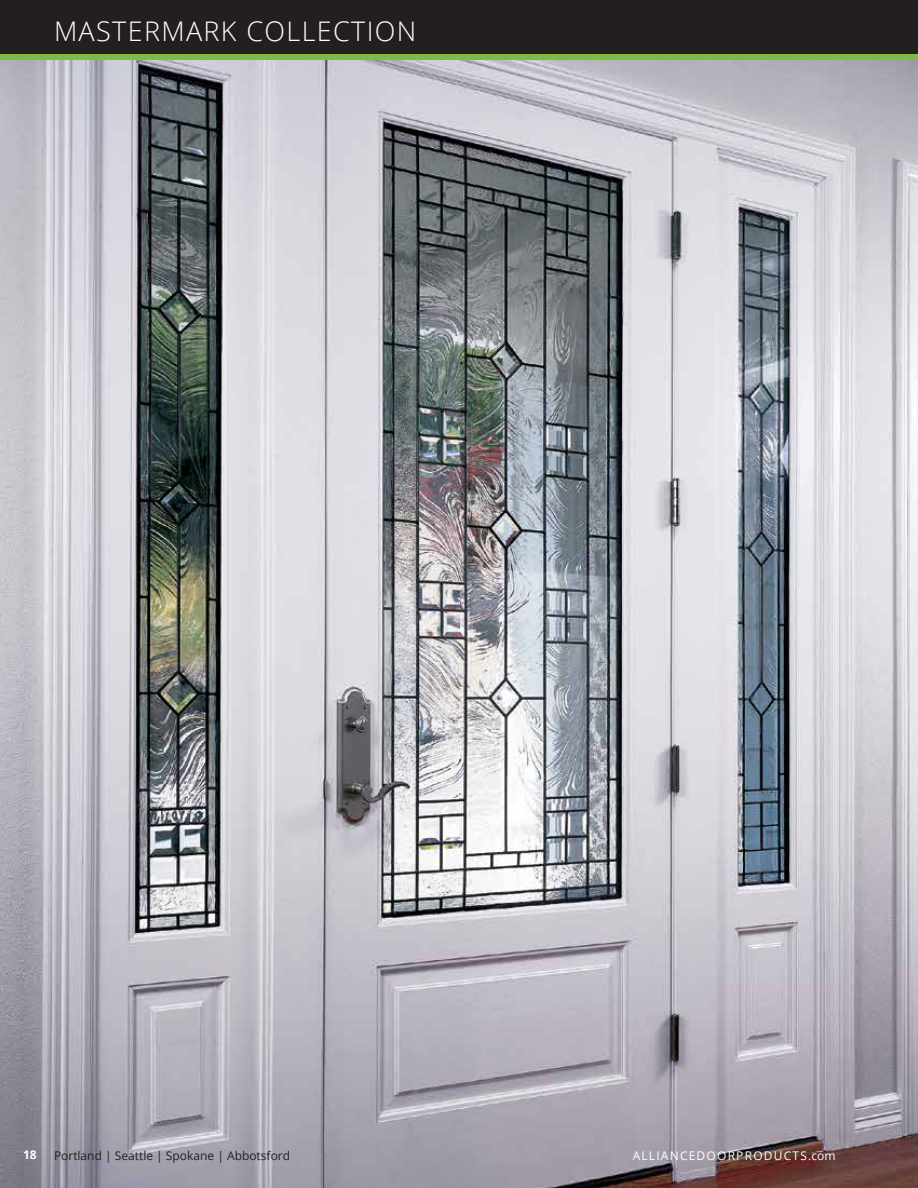
<style>
.page{position:relative;width:918px;height:1188px;background:#fff}
.page>*{position:absolute;margin:0;border:0;box-sizing:border-box;transform-origin:0 0}
.t1{font:300 27px "Open Sans";letter-spacing:.05em;color:#fff}
.t2{font:12px "Open Sans";color:#231f20}
.t3{font:12px "Open Sans";letter-spacing:.1em;color:#fff}
.t4{font:700 12px "Open Sans";color:#fff}
</style>
<div class="page">
<img style="left:0;top:59px;width:918px;height:1129px">
<div style="left:0;top:0;width:918px;height:54px;background:#231f20"></div>
<div style="left:0;top:54px;width:918px;height:5px;background:#7fbb42"></div>
<h1 class="t1" style="left:54px;top:12px;width:364px">MASTERMARK COLLECTION</h1>
<p class="t4" style="left:23px;top:1146px;width:15px">18</p>
<p class="t2" style="left:54px;top:1147px;width:238px">Portland | Seattle | Spokane | Abbotsford</p>
<p class="t3" style="left:633px;top:1147px;width:204px">ALLIANCEDOORPRODUCTS.com</p>
</div>
